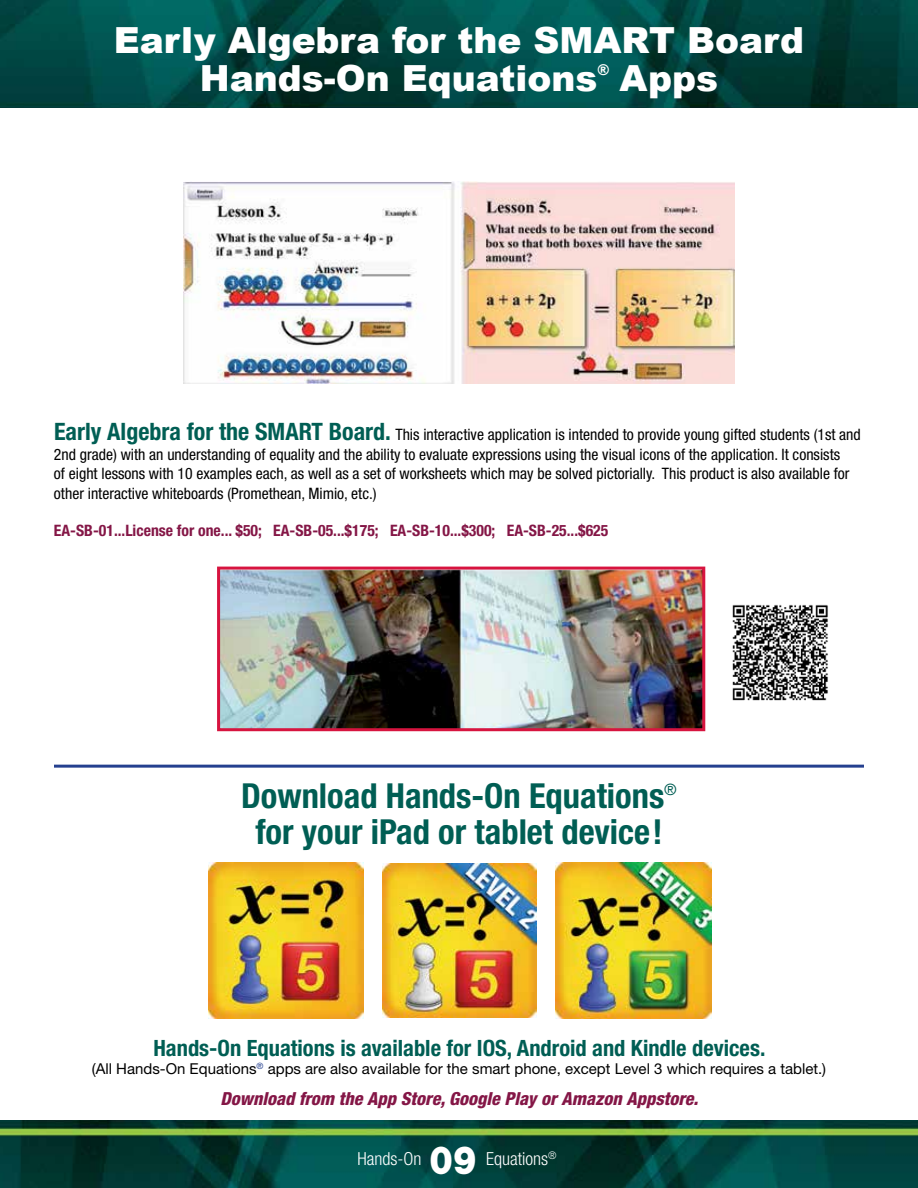
<style>
.page{position:relative;width:918px;height:1188px;background:#fff}
.page>*{position:absolute;margin:0;border:0;box-sizing:border-box;transform-origin:0 0}
.t1{font:900 39px "Helvetica Neue LT Std";color:#fff;scale:.9 1}
.t2{font:900 36px/37.5px "Arial";color:#fff}
.t3{font:700 condensed 34.5px/36px "Helvetica Neue LT Std";color:#005e54;text-align:center}
.t4{font:700 condensed 22.5px "Helvetica Neue LT Std";color:#005e54}
.t5{font:italic 800 condensed 18px "Helvetica Neue LT Std";color:#841646}
.t6{font:300 condensed 18px "Helvetica Neue LT Std";color:#fff}
.t7{font:condensed 15.75px/19.5px "Helvetica Neue LT Std";color:#000}
.t8{font:700 condensed 15.75px "Helvetica Neue LT Std";color:#841646}
.t9{font:15px "Helvetica Neue LT Std";color:#000}
.t10{font:900 14.85px "Arial";color:#fff}
.s1{font-weight:700;font-size:24px;color:#005e54}
</style>
<div class="page">
<img style="left:0;top:0;width:918px;height:108px">
<img style="left:0;top:1121px;width:918px;height:67px">
<img style="left:208px;top:863px;width:156px;height:155px">
<img style="left:382px;top:863px;width:155px;height:155px">
<img style="left:556px;top:863px;width:155px;height:155px">
<hr style="left:54px;top:765px;width:810px;height:3px;background:#25408f">
<img style="left:221px;top:571px;width:480px;height:156px">
<div style="left:217px;top:567px;width:488px;height:164px;border:3px solid #d7143f"></div>
<img style="left:184px;top:181px;width:550px;height:202px">
<img style="left:732px;top:604px;width:96px;height:97px">
<h2 class="t2" style="left:200px;top:21px;width:606px;text-indent:-86px">Early Algebra for the SMART Board<br>Hands-On Equations</h2>
<p class="t10" style="left:597px;top:59px;width:13px">®</p>
<h2 class="t2" style="left:619px;top:58px;width:100px">Apps</h2>
<p class="t7" style="left:54px;top:425px;width:808px"><span class="s1">Early Algebra for the SMART Board.</span> This interactive application is intended to provide young gifted students (1st and 2nd grade) with an understanding of equality and the ability to evaluate expressions using the visual icons of the application. It consists<br>of eight lessons with 10 examples each, as well as a set of worksheets which may be solved pictorially. This product is also available for other interactive whiteboards (Promethean, Mimio, etc.)</p>
<p class="t8" style="left:54px;top:521px;width:556px">EA-SB-01...License for one... $50; EA-SB-05...$175; EA-SB-10...$300; EA-SB-25...$625</p>
<h3 class="t3" style="left:241px;top:778px;width:437px">Download Hands-On Equations<sup>® </sup>for your iPad or tablet device!</h3>
<h3 class="t4" style="left:153px;top:1034px;width:613px">Hands-On Equations is available for IOS, Android and Kindle devices.</h3>
<p class="t9" style="left:92px;top:1059px;width:736px">(All Hands-On Equations<sup>®</sup> apps are also available for the smart phone, except Level 3 which requires a tablet.)</p>
<p class="t5" style="left:220px;top:1088px;width:479px">Download from the App Store, Google Play or Amazon Appstore.</p>
<h1 class="t1" style="left:430px;top:1137px;width:54px">09</h1>
<p class="t6" style="left:357px;top:1148px;width:65px">Hands-On</p>
<p class="t6" style="left:486px;top:1148px;width:72px">Equations<sup>®</sup></p>
</div>
